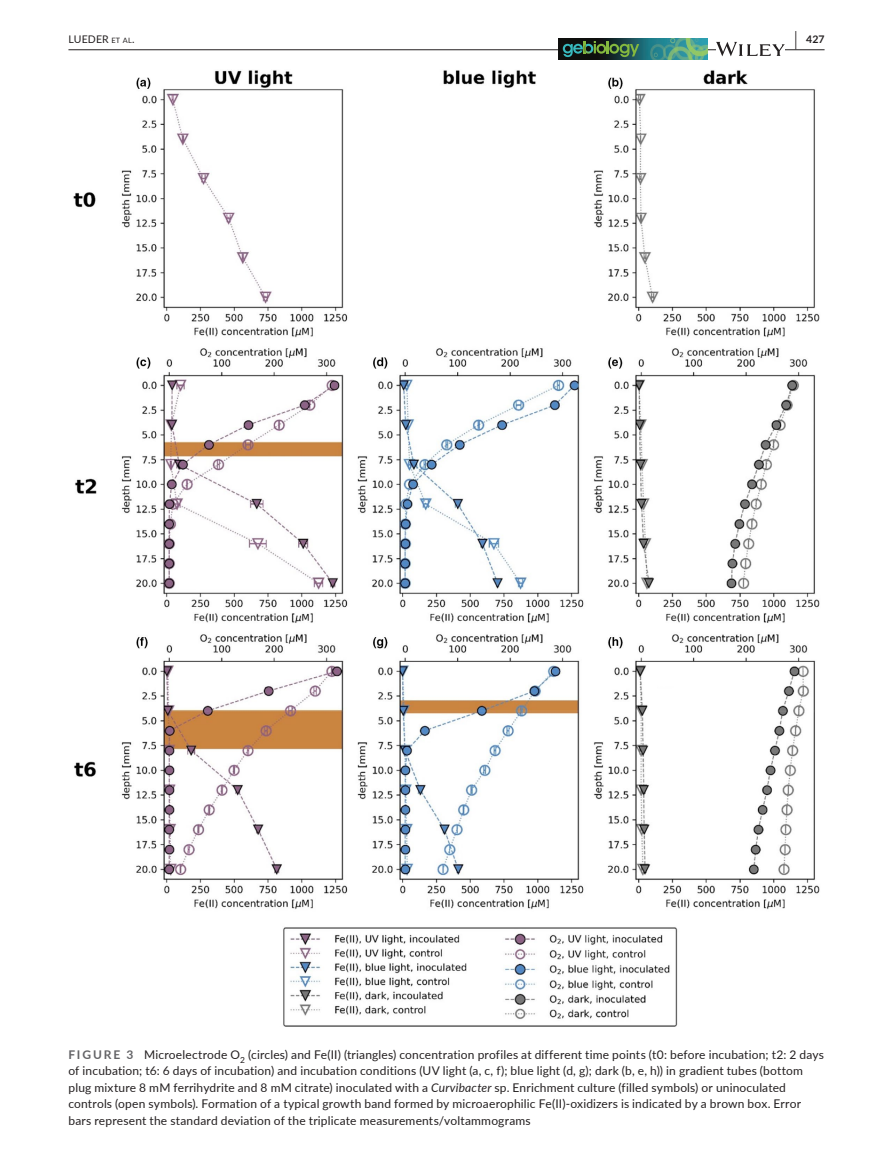
<style>
.page{position:relative;width:893px;height:1174px;background:#fff}
.page>*{position:absolute;margin:0;border:0;box-sizing:border-box;transform-origin:0 0}
.t1{font:12px/16.5px "Lato";letter-spacing:.015em;color:#231f20}
.t2{font:10.5px "Lato";letter-spacing:.005em;color:#231f20}
.t3{font:700 10.5px "Lato";color:#231f20}
.s1{font-size:7.35px}
.s2{font-size:19.5px}
.s3{font-weight:700;color:#636366}
.s4{font-style:italic}
</style>
<div class="page">
<hr style="left:68px;top:49px;width:756px;height:1px;background:#231f20">
<img style="left:559px;top:38px;width:149px;height:22px">
<svg style="left:563px;top:41px;width:76px;height:16px"></svg>
<svg style="left:716px;top:42px;width:69px;height:14px"></svg>
<img style="left:73px;top:70px;width:747px;height:956px">
<p class="t2" style="left:68px;top:31px;width:68px">LUEDER <span class="s1">et al</span>.</p>
<p class="t3" style="left:795px;top:31px;width:31px"><span class="s2">|</span> 427</p>
<p class="t1" style="left:68px;top:1045px;width:757px"><span class="s3">FIGURE 3</span> Microelectrode O<sub>2</sub> (circles) and Fe(II) (triangles) concentration profiles at different time points (t0: before incubation; t2: 2 days of incubation; t6: 6 days of incubation) and incubation conditions (UV light (a, c, f); blue light (d, g); dark (b, e, h)) in gradient tubes (bottom plug mixture 8 mM ferrihydrite and 8 mM citrate) inoculated with a <span class="s4">Curvibacter</span> sp. Enrichment culture (filled symbols) or uninoculated controls (open symbols). Formation of a typical growth band formed by microaerophilic Fe(II)-oxidizers is indicated by a brown box. Error bars represent the standard deviation of the triplicate measurements/voltammograms</p>
</div>
